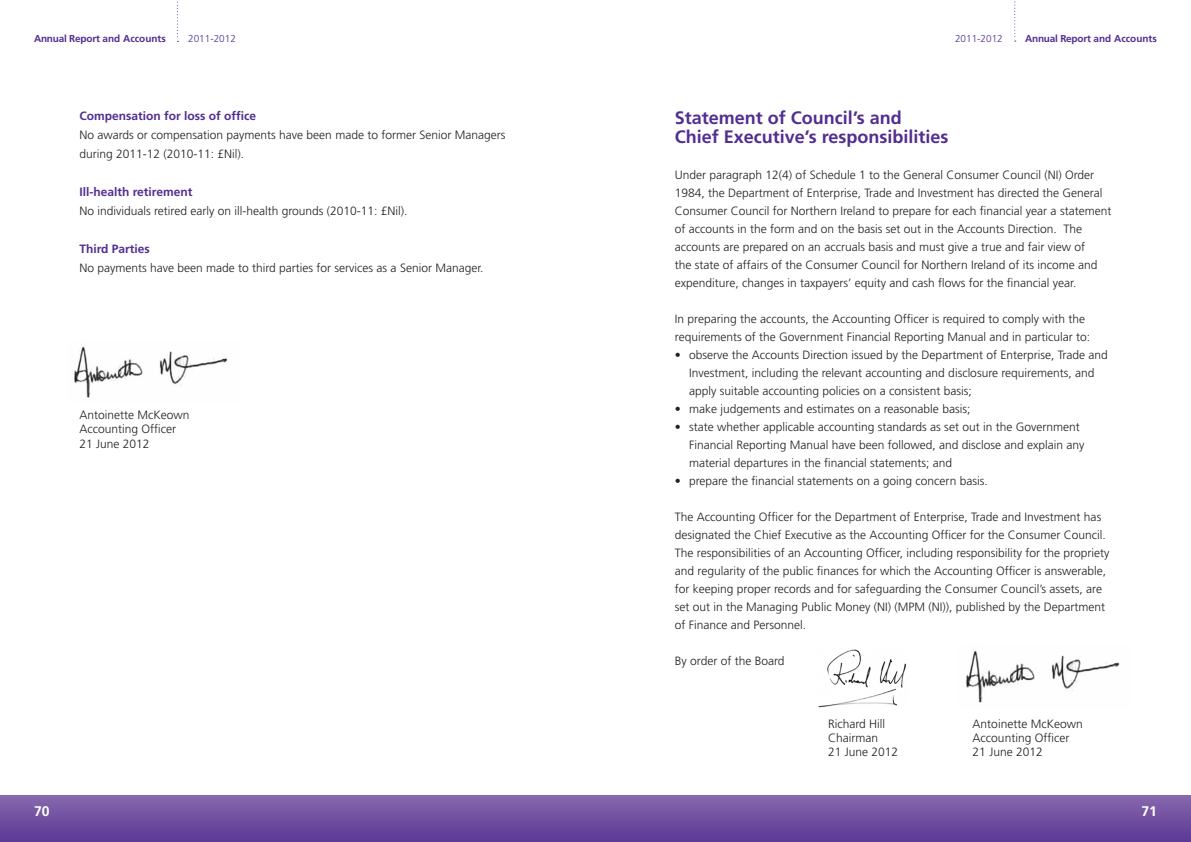
<style>
.page{position:relative;width:1191px;height:842px;background:#fff}
.page>*{position:absolute;margin:0;border:0;box-sizing:border-box;transform-origin:0 0}
.t1{font:700 18px/19px "Frutiger";color:#522e91}
.t2{font:700 14px "Frutiger";color:#fff}
.t3{font:300 12px/18px "Frutiger";color:#231f20}
.t4{font:700 12px "Frutiger";color:#522e91}
.t5{font:700 10px "Frutiger";letter-spacing:-.02em;color:#522e91}
.t6{font:300 10px "Frutiger";color:#522e91}
</style>
<div class="page">
<svg style="left:177px;top:1px;width:1px;height:41px"></svg>
<svg style="left:1014px;top:1px;width:1px;height:41px"></svg>
<div style="left:0;top:795px;width:1191px;height:47px;background:linear-gradient(to bottom,#8769ad,#5b3895)"></div>
<img style="left:74px;top:346px;width:154px;height:52px">
<img style="left:966px;top:650px;width:154px;height:53px">
<img style="left:818px;top:649px;width:89px;height:59px">
<p class="t5" style="left:34px;top:32px;width:133px">Annual Report and Accounts</p>
<p class="t6" style="left:188px;top:33px;width:49px">2011-2012</p>
<p class="t6" style="left:955px;top:32px;width:49px">2011-2012</p>
<p class="t5" style="left:1025px;top:32px;width:133px">Annual Report and Accounts</p>
<p class="t4" style="left:79px;top:108px;width:178px">Compensation for loss of office</p>
<p class="t3" style="left:79px;top:125px;width:427px;line-height:19px">No awards or compensation payments have been made to former Senior Managers during 2011-12 (2010-11: £Nil).</p>
<p class="t4" style="left:79px;top:184px;width:114px">Ill-health retirement</p>
<p class="t3" style="left:79px;top:202px;width:330px">No individuals retired early on ill-health grounds (2010-11: £Nil).</p>
<p class="t4" style="left:79px;top:241px;width:72px">Third Parties</p>
<p class="t3" style="left:79px;top:259px;width:406px">No payments have been made to third parties for services as a Senior Manager.</p>
<p class="t3" style="left:79px;top:408px;width:112px;line-height:14.4px">Antoinette McKeown<br>Accounting Officer<br>21 June 2012</p>
<h1 class="t1" style="left:675px;top:108px;width:275px">Statement of Council’s and<br>Chief Executive’s responsibilities</h1>
<p class="t3" style="left:675px;top:166px;width:438px">Under paragraph 12(4) of Schedule 1 to the General Consumer Council (NI) Order 1984, the Department of Enterprise, Trade and Investment has directed the General Consumer Council for Northern Ireland to prepare for each financial year a statement of accounts in the form and on the basis set out in the Accounts Direction. The accounts are prepared on an accruals basis and must give a true and fair view of<br>the state of affairs of the Consumer Council for Northern Ireland of its income and expenditure, changes in taxpayers’ equity and cash flows for the financial year.</p>
<p class="t3" style="left:675px;top:310px;width:417px">In preparing the accounts, the Accounting Officer is required to comply with the requirements of the Government Financial Reporting Manual and in particular to:</p>
<p class="t3" style="left:689px;top:346px;width:420px;text-indent:-14px">• observe the Accounts Direction issued by the Department of Enterprise, Trade and<br>Investment, including the relevant accounting and disclosure requirements, and apply suitable accounting policies on a consistent basis;</p>
<p class="t3" style="left:675px;top:400px;width:297px">• make judgements and estimates on a reasonable basis;</p>
<p class="t3" style="left:689px;top:418px;width:397px;text-indent:-14px">• state whether applicable accounting standards as set out in the Government<br>Financial Reporting Manual have been followed, and disclose and explain any material departures in the financial statements; and</p>
<p class="t3" style="left:675px;top:472px;width:314px">• prepare the financial statements on a going concern basis.</p>
<p class="t3" style="left:675px;top:508px;width:436px">The Accounting Officer for the Department of Enterprise, Trade and Investment has designated the Chief Executive as the Accounting Officer for the Consumer Council.<br>The responsibilities of an Accounting Officer, including responsibility for the propriety and regularity of the public finances for which the Accounting Officer is answerable, for keeping proper records and for safeguarding the Consumer Council’s assets, are set out in the Managing Public Money (NI) (MPM (NI)), published by the Department of Finance and Personnel.</p>
<p class="t3" style="left:675px;top:652px;width:111px">By order of the Board</p>
<p class="t3" style="left:828px;top:716px;width:72px;line-height:14.4px">Richard Hill<br>Chairman<br>21 June 2012</p>
<p class="t3" style="left:972px;top:716px;width:112px;line-height:14.4px">Antoinette McKeown<br>Accounting Officer<br>21 June 2012</p>
<p class="t2" style="left:34px;top:802px;width:17px">70</p>
<p class="t2" style="left:1141px;top:802px;width:17px">71</p>
</div>
